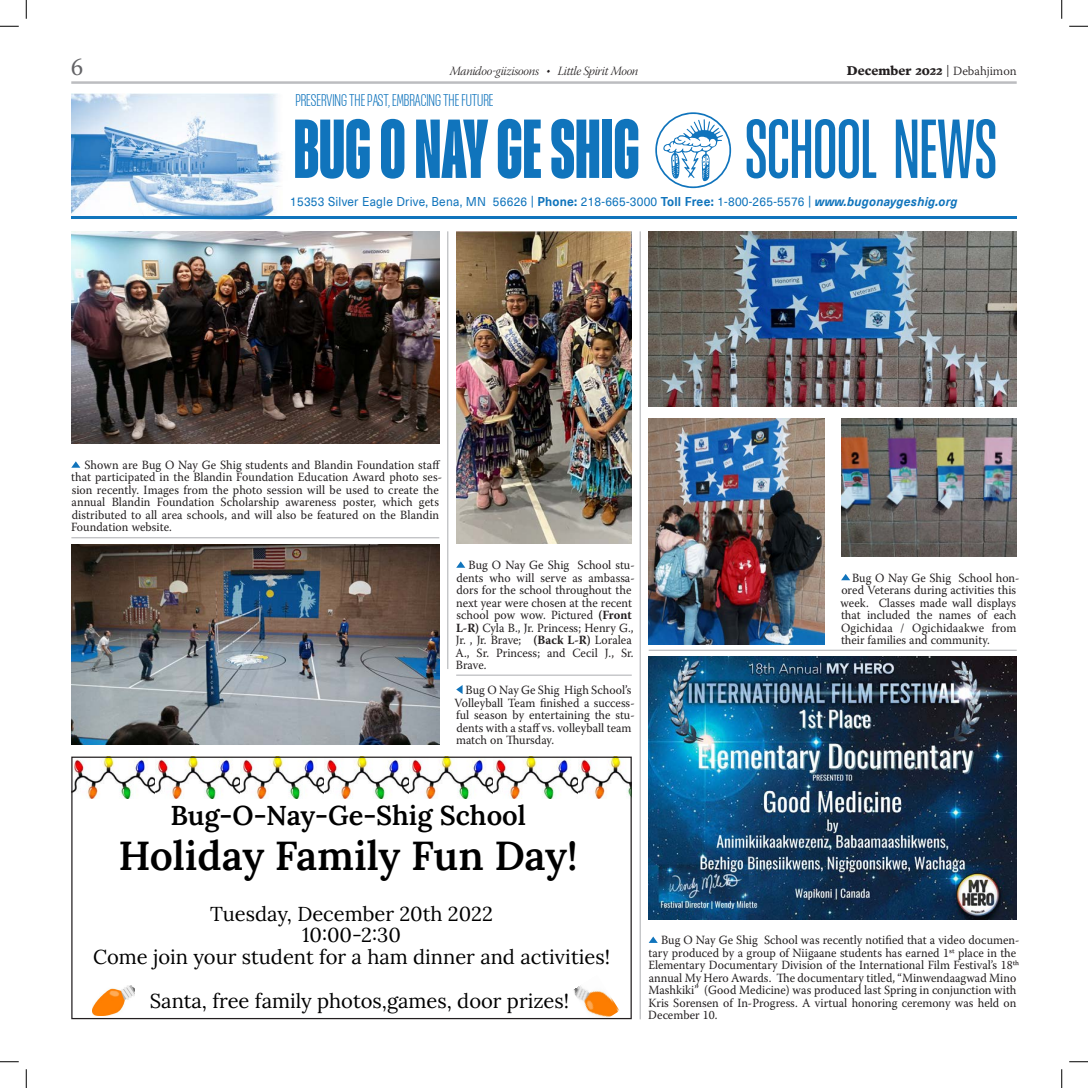
<style>
.page{position:relative;width:1088px;height:1088px;background:#fff}
.page>*{position:absolute;margin:0;border:0;box-sizing:border-box;transform-origin:0 0}
.t1{font:700 condensed 71px "Placard Next";color:#1074bc}
.t2{font:condensed 71px "Placard Next";color:#1074bc}
.t3{font:600 40.5px "Lora";color:#000}
.t4{font:600 27.25px "Lora";color:#000}
.t5{font:25px "Warnock Pro";color:#636366;scale:.95 1}
.t6{font:20.12px/21.8px "Lora";color:#000;text-align:center}
.t7{font:300 14.38px "Placard Next";color:#1074bc}
.Main_Text{font:12.5px/12.5px "Warnock Pro";color:#231f20;scale:.95 1}
.Main_Text-2{font:12.5px "Neue Haas Unica Pro";letter-spacing:.02em;color:#1074bc;scale:.95 1}
.t8{font:12.5px "Warnock Pro Light It Subh";letter-spacing:-.025em;color:#231f20}
.t9{font:700 12.5px "Poynter Text";color:#231f20}
.s1{font-family:"Warnock Pro";font-weight:300}
.s2{font-weight:700}
.s3{font-weight:700;font-style:italic}
</style>
<div class="page">
<img style="left:71px;top:94px;width:211px;height:122px">
<svg style="left:655px;top:112px;width:76px;height:76px"></svg>
<hr style="left:71px;top:216px;width:945px;height:3px;background:#1074bc">
<hr style="left:71px;top:81px;width:945px;height:3px;background:#bcbdc0">
<hr style="left:639px;top:231px;width:2px;height:788px;background:#bcbdc0">
<hr style="left:447px;top:231px;width:1px;height:438px;background:#bcbdc0">
<hr style="left:71px;top:537px;width:368px;height:1px;background:#bcbdc0">
<hr style="left:456px;top:674px;width:176px;height:1px;background:#bcbdc0">
<img style="left:73px;top:758px;width:557px;height:40px">
<img style="left:92px;top:985px;width:43px;height:30px">
<img style="left:573px;top:985px;width:46px;height:32px">
<div style="left:71px;top:756px;width:561px;height:263px;border:1px solid #231f20"></div>
<img style="left:71px;top:231px;width:368px;height:213px">
<img style="left:648px;top:656px;width:368px;height:263px">
<img style="left:456px;top:231px;width:175px;height:313px">
<img style="left:71px;top:544px;width:368px;height:200px">
<img style="left:841px;top:419px;width:175px;height:137px">
<img style="left:648px;top:419px;width:176px;height:225px">
<img style="left:648px;top:231px;width:368px;height:175px">
<svg style="left:456px;top:685px;width:6px;height:9px"></svg>
<svg style="left:456px;top:561px;width:9px;height:6px"></svg>
<svg style="left:71px;top:461px;width:9px;height:7px"></svg>
<svg style="left:841px;top:574px;width:9px;height:6px"></svg>
<svg style="left:649px;top:936px;width:8px;height:6px"></svg>
<hr style="left:648px;top:649px;width:368px;height:2px;background:#bcbdc0">
<svg style="left:0;top:25px;width:19px;height:2px"></svg>
<svg style="left:1069px;top:25px;width:19px;height:2px"></svg>
<svg style="left:0;top:1061px;width:19px;height:1px"></svg>
<svg style="left:1069px;top:1061px;width:19px;height:1px"></svg>
<svg style="left:25px;top:0;width:2px;height:19px"></svg>
<svg style="left:25px;top:1069px;width:2px;height:19px"></svg>
<svg style="left:1061px;top:0;width:1px;height:19px"></svg>
<svg style="left:1061px;top:1069px;width:1px;height:19px"></svg>
<h3 class="t5" style="left:71px;top:52px;width:14px">6</h3>
<p class="t8" style="left:450px;top:64px;width:190px">Manidoo-giizisoons • Little Spirit Moon</p>
<p class="t9" style="left:847px;top:65px;width:171px">December 2022 <span class="s1">| Debahjimon</span></p>
<p class="t7" style="left:295px;top:92px;width:200px">PRESERVING THE PAST, EMBRACING THE FUTURE</p>
<h1 class="t1" style="left:293px;top:106px;width:347px">BUG O NAY GE SHIG</h1>
<h1 class="t2" style="left:745px;top:107px;width:253px">SCHOOL NEWS</h1>
<p class="Main_Text-2" style="left:290px;top:194px;width:704px">15353 Silver Eagle Drive, Bena, MN 56626 | <span class="s2">Phone:</span> 218-665-3000 <span class="s2">Toll Free:</span> 1-800-265-5576 | <span class="s3">www.bugonaygeshig.org</span></p>
<p class="Main_Text" style="left:71px;top:458px;width:392px;text-indent:13px">Shown are Bug O Nay Ge Shig students and Blandin Foundation staff that participated in the Blandin Foundation Education Award photo ses&shy;sion recently. Images from the photo session will be used to create the annual Blandin Foundation Scholarship awareness poster, which gets distributed to all area schools, and will also be featured on the Blandin Foundation website.</p>
<p class="Main_Text" style="left:455px;top:558px;width:190px;text-indent:13px">Bug O Nay Ge Shig School stu&shy;dents who will serve as ambassa&shy;dors for the school throughout the next year were chosen at the recent school pow wow. Pictured <span class="s2">(Front<br>L-R)</span> Cyla B., Jr. Princess; Henry G.,<br>Jr. , Jr. Brave; <span class="s2">(Back L-R)</span> Loralea<br>A., Sr. Princess; and Cecil J., Sr.<br>Brave.</p>
<p class="Main_Text" style="left:454px;top:683px;width:191px;text-indent:11px">Bug O Nay Ge Shig High School’s<br>Volleyball Team finished a success&shy;ful season by entertaining the stu&shy;dents with a staff vs. volleyball team match on Thursday.</p>
<p class="Main_Text" style="left:840px;top:571px;width:190px;text-indent:12px">Bug O Nay Ge Shig School hon&shy;ored Veterans during activities this week. Classes made wall displays that included the names of each<br>Ogichidaa / Ogichidaakwe from their families and community.</p>
<p class="t4" style="left:170px;top:794px;width:357px">Bug-O-Nay-Ge-Shig School</p>
<p class="t3" style="left:118px;top:825px;width:461px">Holiday Family Fun Day!</p>
<p class="t6" style="left:93px;top:901px;width:518px">Tuesday, December 20th 2022<br>10:00-2:30<br>Come join your student for a ham dinner and activities!</p>
<p class="t6" style="left:150px;top:988px;width:421px">Santa, free family photos,games, door prizes!</p>
<p class="Main_Text" style="left:648px;top:933px;width:392px;text-indent:13px">Bug O Nay Ge Shig School was recently notified that a video documen&shy;tary produced by a group of Niigaane students has earned 1st place in the Elementary Documentary Division of the International Film Festival’s 18th annual My Hero Awards. The documentary titled, “Minwendaagwad Mino Mashkiki” (Good Medicine) was produced last Spring in conjunction with Kris Sorensen of In-Progress. A virtual honoring ceremony was held on December 10.</p>
</div>
